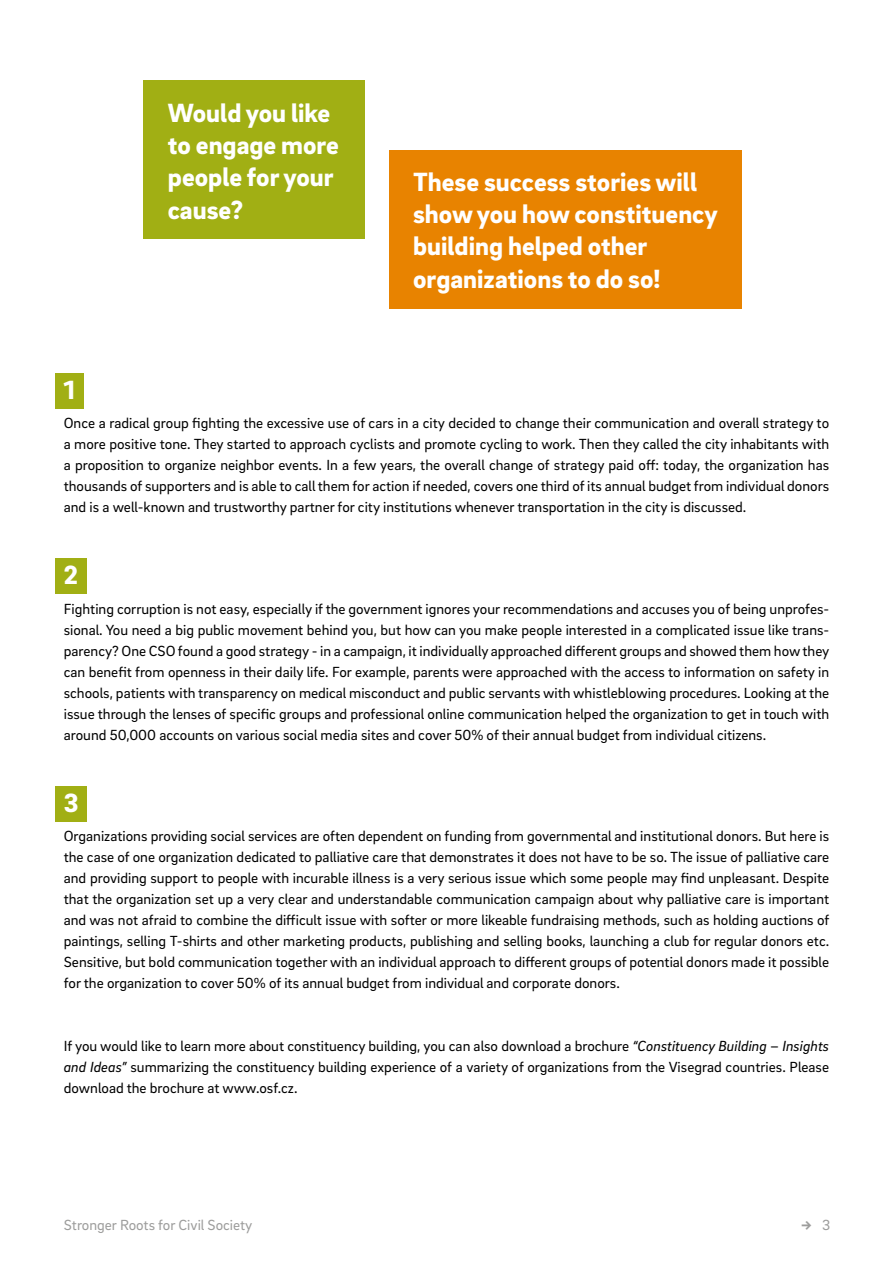
<style>
.page{position:relative;width:893px;height:1263px;background:#fff}
.page>*{position:absolute;margin:0;border:0;box-sizing:border-box;transform-origin:0 0}
.t1{font:900 27px/32.4px "Brix Sans";color:#fff}
.t2{font:15px/21px "Brix Sans";color:#000;text-align:justify}
.t3{font:15px "Brix Sans";color:#9d9d9c}
.t4{font:900 15px "Brix Sans";color:#9d9d9c}
.s1{font-style:italic}
.s2{font-weight:400}
</style>
<div class="page">
<div style="left:55px;top:373px;width:28px;height:35px;background:#a1af14"></div>
<div style="left:55px;top:558px;width:31px;height:36px;background:#a1af14"></div>
<div style="left:55px;top:786px;width:32px;height:35px;background:#a1af14"></div>
<div style="left:144px;top:81px;width:221px;height:158px;background:#a1af14"></div>
<div style="left:389px;top:150px;width:353px;height:158px;background:#e88300"></div>
<h1 class="t1" style="left:168px;top:95px;width:173px">Would you like to engage more people for your cause?</h1>
<h1 class="t1" style="left:413px;top:164px;width:306px">These success stories will show you how constituency building helped other organizations to do so!</h1>
<h1 class="t1" style="left:64px;top:372px;width:13px">1</h1>
<p class="t2" style="left:64px;top:412px;width:767px">Once a radical group fighting the excessive use of cars in a city decided to change their communication and overall strategy to a more positive tone. They started to approach cyclists and promote cycling to work. Then they called the city inhabitants with a proposition to organize neighbor events. In a few years, the overall change of strategy paid off: today, the organization has thousands of supporters and is able to call them for action if needed, covers one third of its annual budget from individual donors and is a well-known and trustworthy partner for city institutions whenever transportation in the city is discussed.</p>
<h1 class="t1" style="left:64px;top:557px;width:16px">2</h1>
<p class="t2" style="left:64px;top:597px;width:767px">Fighting corruption is not easy, especially if the government ignores your recommendations and accuses you of being unprofes&shy;sional. You need a big public movement behind you, but how can you make people interested in a complicated issue like trans&shy;parency? One CSO found a good strategy - in a campaign, it individually approached different groups and showed them how they can benefit from openness in their daily life. For example, parents were approached with the access to information on safety in schools, patients with transparency on medical misconduct and public servants with whistleblowing procedures. Looking at the issue through the lenses of specific groups and professional online communication helped the organization to get in touch with around 50,000 accounts on various social media sites and cover 50% of their annual budget from individual citizens.</p>
<h1 class="t1" style="left:64px;top:785px;width:16px">3</h1>
<p class="t2" style="left:64px;top:825px;width:767px">Organizations providing social services are often dependent on funding from governmental and institutional donors. But here is the case of one organization dedicated to palliative care that demonstrates it does not have to be so. The issue of palliative care and providing support to people with incurable illness is a very serious issue which some people may find unpleasant. Despite that the organization set up a very clear and understandable communication campaign about why palliative care is important and was not afraid to combine the difficult issue with softer or more likeable fundraising methods, such as holding auctions of paintings, selling T-shirts and other marketing products, publishing and selling books, launching a club for regular donors etc.<br>Sensitive, but bold communication together with an individual approach to different groups of potential donors made it possible for the organization to cover 50% of its annual budget from individual and corporate donors.</p>
<p class="t2" style="left:64px;top:1035px;width:767px">If you would like to learn more about constituency building, you can also download a brochure <span class="s1">“Constituency Building – Insights and Ideas”</span> summarizing the constituency building experience of a variety of organizations from the Visegrad countries. Please download the brochure at www.osf.cz.</p>
<p class="t3" style="left:64px;top:1215px;width:190px">Stronger Roots for Civil Society</p>
<p class="t4" style="left:801px;top:1215px;width:31px">→ <span class="s2">3</span></p>
</div>
